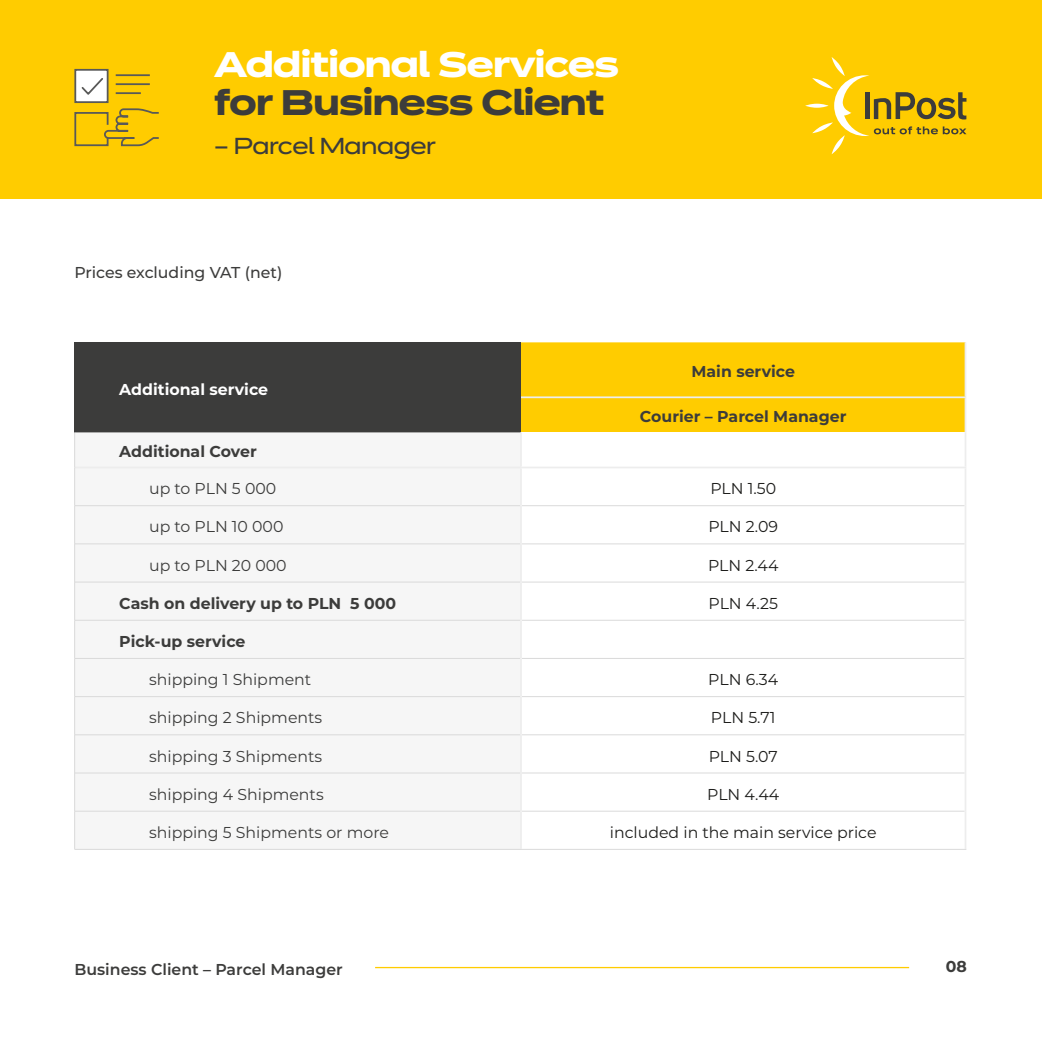
<style>
.page{position:relative;width:1042px;height:1042px;background:#fff}
.page>*{position:absolute;margin:0;border:0;box-sizing:border-box;transform-origin:0 0}
.t1{font:700 35px "Dinamit";letter-spacing:-.02em;color:#fff}
.t2{font:700 35px "Dinamit";letter-spacing:-.02em;color:#3c3c3b}
.t3{font:22.75px "Dinamit";letter-spacing:-.02em;color:#3c3c3b}
.t4{font:15.75px "Montserrat";color:#3c3c3b}
.t5{font:700 15.75px "Montserrat";color:#3c3c3b}
.t6{font:15.75px "Montserrat";color:#1d1d1b}
.t7{font:600 15.75px "Montserrat";color:#3c3c3b}
.t8{font:500 15.75px "Montserrat";color:#3c3c3b}
.t9{font:700 15.75px "Montserrat";color:#fff}
</style>
<div class="page">
<div style="left:0;top:0;width:1042px;height:198px;background:#fc0"></div>
<svg style="left:805px;top:104px;width:23px;height:4px"></svg>
<svg style="left:812px;top:57px;width:154px;height:97px"></svg>
<svg style="left:74px;top:68px;width:85px;height:79px"></svg>
<div style="left:75px;top:342px;width:446px;height:90px;background:#3c3c3b"></div>
<div style="left:521px;top:342px;width:443px;height:90px;background:#fc0"></div>
<div style="left:75px;top:432px;width:445px;height:417px;background:#f6f6f6"></div>
<hr style="left:75px;top:505px;width:445px;height:1px;background:#dadada">
<hr style="left:522px;top:505px;width:442px;height:1px;background:#dadada">
<hr style="left:75px;top:543px;width:445px;height:1px;background:#dadada">
<hr style="left:522px;top:543px;width:442px;height:1px;background:#dadada">
<hr style="left:75px;top:581px;width:445px;height:1px;background:#dadada">
<hr style="left:522px;top:581px;width:442px;height:1px;background:#dadada">
<hr style="left:75px;top:620px;width:445px;height:1px;background:#dadada">
<hr style="left:522px;top:620px;width:442px;height:1px;background:#dadada">
<hr style="left:75px;top:658px;width:445px;height:1px;background:#dadada">
<hr style="left:522px;top:658px;width:442px;height:1px;background:#dadada">
<hr style="left:75px;top:696px;width:445px;height:1px;background:#dadada">
<hr style="left:522px;top:696px;width:442px;height:1px;background:#dadada">
<hr style="left:75px;top:734px;width:445px;height:1px;background:#dadada">
<hr style="left:522px;top:734px;width:442px;height:1px;background:#dadada">
<hr style="left:75px;top:772px;width:445px;height:1px;background:#dadada">
<hr style="left:522px;top:772px;width:442px;height:1px;background:#dadada">
<hr style="left:75px;top:811px;width:445px;height:1px;background:#dadada">
<hr style="left:522px;top:811px;width:442px;height:1px;background:#dadada">
<hr style="left:74px;top:849px;width:447px;height:1px;background:#dadada">
<hr style="left:521px;top:849px;width:445px;height:1px;background:#dadada">
<hr style="left:520px;top:432px;width:2px;height:35px;background:#ededed">
<hr style="left:521px;top:467px;width:445px;height:1px;background:#ededed">
<hr style="left:75px;top:467px;width:446px;height:1px;background:#ededed">
<hr style="left:964px;top:342px;width:2px;height:54px;background:#ededed">
<hr style="left:964px;top:398px;width:2px;height:34px;background:#ededed">
<hr style="left:964px;top:432px;width:2px;height:35px;background:#ededed">
<hr style="left:964px;top:468px;width:2px;height:38px;background:#ededed">
<hr style="left:964px;top:506px;width:2px;height:38px;background:#ededed">
<hr style="left:964px;top:544px;width:2px;height:38px;background:#ededed">
<hr style="left:964px;top:582px;width:2px;height:38px;background:#ededed">
<hr style="left:964px;top:620px;width:2px;height:38px;background:#ededed">
<hr style="left:964px;top:658px;width:2px;height:38px;background:#ededed">
<hr style="left:964px;top:696px;width:2px;height:39px;background:#ededed">
<hr style="left:964px;top:735px;width:2px;height:38px;background:#ededed">
<hr style="left:964px;top:773px;width:2px;height:38px;background:#ededed">
<hr style="left:964px;top:811px;width:2px;height:38px;background:#ededed">
<hr style="left:520px;top:468px;width:2px;height:38px;background:#ededed">
<hr style="left:520px;top:506px;width:2px;height:38px;background:#ededed">
<hr style="left:520px;top:544px;width:2px;height:38px;background:#ededed">
<hr style="left:520px;top:582px;width:2px;height:38px;background:#ededed">
<hr style="left:520px;top:620px;width:2px;height:38px;background:#ededed">
<hr style="left:520px;top:658px;width:2px;height:38px;background:#ededed">
<hr style="left:520px;top:696px;width:2px;height:39px;background:#ededed">
<hr style="left:520px;top:735px;width:2px;height:38px;background:#ededed">
<hr style="left:520px;top:773px;width:2px;height:38px;background:#ededed">
<hr style="left:520px;top:811px;width:2px;height:38px;background:#ededed">
<hr style="left:74px;top:432px;width:1px;height:35px;background:#dadada">
<hr style="left:74px;top:467px;width:1px;height:39px;background:#dadada">
<hr style="left:74px;top:506px;width:1px;height:38px;background:#dadada">
<hr style="left:74px;top:544px;width:1px;height:38px;background:#dadada">
<hr style="left:74px;top:582px;width:1px;height:38px;background:#dadada">
<hr style="left:74px;top:620px;width:1px;height:38px;background:#dadada">
<hr style="left:74px;top:658px;width:1px;height:38px;background:#dadada">
<hr style="left:74px;top:696px;width:1px;height:39px;background:#dadada">
<hr style="left:74px;top:735px;width:1px;height:38px;background:#dadada">
<hr style="left:74px;top:773px;width:1px;height:38px;background:#dadada">
<hr style="left:74px;top:811px;width:1px;height:38px;background:#dadada">
<hr style="left:521px;top:396px;width:445px;height:2px;background:#ededed">
<hr style="left:375px;top:967px;width:534px;height:1px;background:#fc0">
<h1 class="t1" style="left:214px;top:34px;width:406px">Additional Services</h1>
<h1 class="t2" style="left:214px;top:73px;width:392px">for Business Client</h1>
<h2 class="t3" style="left:214px;top:127px;width:223px">– Parcel Manager</h2>
<p class="t8" style="left:74px;top:261px;width:209px">Prices excluding VAT (net)</p>
<p class="t9" style="left:119px;top:378px;width:150px">Additional service</p>
<p class="t5" style="left:691px;top:360px;width:105px">Main service</p>
<p class="t5" style="left:640px;top:405px;width:208px">Courier – Parcel Manager</p>
<p class="t5" style="left:119px;top:440px;width:139px">Additional Cover</p>
<p class="t4" style="left:149px;top:478px;width:129px">up to PLN 5 000</p>
<p class="t6" style="left:710px;top:478px;width:67px">PLN 1.50</p>
<p class="t4" style="left:149px;top:516px;width:136px">up to PLN 10 000</p>
<p class="t6" style="left:708px;top:516px;width:71px">PLN 2.09</p>
<p class="t4" style="left:149px;top:554px;width:139px">up to PLN 20 000</p>
<p class="t6" style="left:708px;top:554px;width:72px">PLN 2.44</p>
<p class="t5" style="left:119px;top:592px;width:278px">Cash on delivery up to PLN 5 000</p>
<p class="t6" style="left:708px;top:592px;width:71px">PLN 4.25</p>
<p class="t5" style="left:119px;top:630px;width:128px">Pick-up service</p>
<p class="t4" style="left:149px;top:669px;width:164px">shipping 1 Shipment</p>
<p class="t6" style="left:708px;top:669px;width:71px">PLN 6.34</p>
<p class="t4" style="left:149px;top:707px;width:175px">shipping 2 Shipments</p>
<p class="t6" style="left:711px;top:707px;width:66px">PLN 5.71</p>
<p class="t4" style="left:149px;top:745px;width:175px">shipping 3 Shipments</p>
<p class="t6" style="left:709px;top:745px;width:71px">PLN 5.07</p>
<p class="t4" style="left:149px;top:783px;width:176px">shipping 4 Shipments</p>
<p class="t6" style="left:707px;top:783px;width:74px">PLN 4.44</p>
<p class="t4" style="left:149px;top:821px;width:241px">shipping 5 Shipments or more</p>
<p class="t6" style="left:610px;top:821px;width:268px">included in the main service price</p>
<p class="t7" style="left:74px;top:958px;width:270px">Business Client – Parcel Manager</p>
<p class="t5" style="left:945px;top:955px;width:23px">08</p>
</div>
